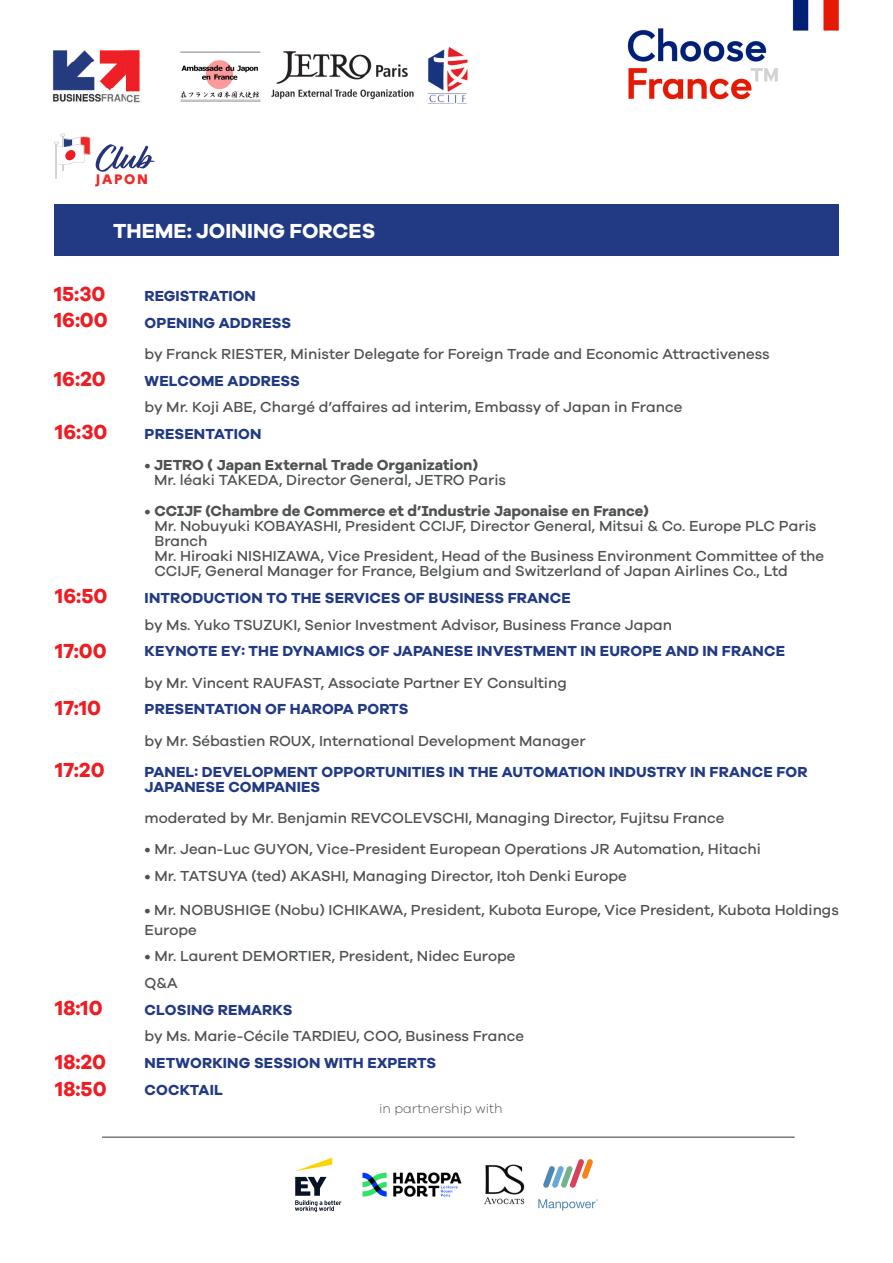
<style>
.page{position:relative;width:893px;height:1263px;background:#fff}
.page>*{position:absolute;margin:0;border:0;box-sizing:border-box;transform-origin:0 0}
.t1{font:700 21px "Galano Grotesque";color:#ee1d23}
.t2{font:700 21px "Galano Grotesque";color:#fff}
.Style_de_paragraphe{font:500 15px/15px "Galano Grotesque";color:#4f5252}
.t3{font:700 15px/15px "Galano Grotesque";letter-spacing:.01em;color:#223a84}
.t4{font:800 13.65px "Marianne";letter-spacing:.1em;color:#ee2926}
.t5{font:300 13.5px "Galano Grotesque";color:#4f5252}
.s1{font-family:"Galano Grotesque Alt";font-weight:700}
</style>
<div class="page">
<img style="left:627px;top:0;width:212px;height:100px">
<div style="left:54px;top:204px;width:785px;height:51px;background:#223a84"></div>
<hr style="left:56px;top:144px;width:1px;height:34px;background:#d2d3d2">
<svg style="left:54px;top:134px;width:101px;height:39px"></svg>
<img style="left:52px;top:50px;width:88px;height:53px">
<img style="left:271px;top:51px;width:143px;height:49px">
<img style="left:428px;top:48px;width:40px;height:55px">
<img style="left:181px;top:51px;width:79px;height:50px">
<svg style="left:543px;top:1159px;width:50px;height:29px"></svg>
<svg style="left:538px;top:1199px;width:60px;height:11px"></svg>
<svg style="left:296px;top:1157px;width:36px;height:14px"></svg>
<svg style="left:295px;top:1177px;width:46px;height:35px"></svg>
<img style="left:362px;top:1172px;width:100px;height:25px">
<img style="left:484px;top:1164px;width:41px;height:41px">
<hr style="left:102px;top:1136px;width:693px;height:2px;background:#7c7b7b">
<p class="t4" style="left:96px;top:171px;width:54px">JAPON</p>
<p class="t2" style="left:113px;top:218px;width:264px">THEME: JOINING FORCES</p>
<p class="t1" style="left:54px;top:281px;width:53px">15:30</p>
<p class="t1" style="left:54px;top:307px;width:55px">16:00</p>
<p class="t1" style="left:54px;top:366px;width:53px">16:20</p>
<p class="t1" style="left:55px;top:419px;width:54px">16:30</p>
<p class="t1" style="left:55px;top:583px;width:54px">16:50</p>
<p class="t1" style="left:55px;top:638px;width:53px">17:00</p>
<p class="t1" style="left:55px;top:695px;width:47px">17:10</p>
<p class="t1" style="left:55px;top:757px;width:51px">17:20</p>
<p class="t1" style="left:55px;top:995px;width:49px">18:10</p>
<p class="t1" style="left:55px;top:1048px;width:52px">18:20</p>
<p class="t1" style="left:55px;top:1076px;width:53px">18:50</p>
<p class="t3" style="left:145px;top:288px;width:113px">REGISTRATION</p>
<p class="t3" style="left:145px;top:315px;width:148px">OPENING ADDRESS</p>
<p class="Style_de_paragraphe" style="left:145px;top:346px;width:627px">by Franck RIESTER, Minister Delegate for Foreign Trade and Economic Attractiveness</p>
<p class="t3" style="left:145px;top:373px;width:157px">WELCOME ADDRESS</p>
<p class="Style_de_paragraphe" style="left:145px;top:399px;width:539px">by Mr. Koji ABE, Chargé d’affaires ad interim, Embassy of Japan in France</p>
<p class="t3" style="left:145px;top:426px;width:118px">PRESENTATION</p>
<p class="Style_de_paragraphe" style="left:154px;top:457px;width:353px;text-indent:-10px">• <span class="s1">JETRO ( Japan External Trade Organization)<br></span>Mr. léaki TAKEDA, Director General, JETRO Paris</p>
<p class="Style_de_paragraphe" style="left:154px;top:503px;width:671px;text-indent:-10px">• <span class="s1">CCIJF (Chambre de Commerce et d’Industrie Japonaise en France)<br></span>Mr. Nobuyuki KOBAYASHI, President CCIJF, Director General, Mitsui &amp; Co. Europe PLC Paris Branch<br>Mr. Hiroaki NISHIZAWA, Vice President, Head of the Business Environment Committee of the CCIJF, General Manager for France, Belgium and Switzerland of Japan Airlines Co., Ltd</p>
<p class="t3" style="left:145px;top:590px;width:428px">INTRODUCTION TO THE SERVICES OF BUSINESS FRANCE</p>
<p class="Style_de_paragraphe" style="left:145px;top:617px;width:529px">by Ms. Yuko TSUZUKI, Senior Investment Advisor, Business France Japan</p>
<p class="t3" style="left:145px;top:643px;width:642px">KEYNOTE EY: THE DYNAMICS OF JAPANESE INVESTMENT IN EUROPE AND IN FRANCE</p>
<p class="Style_de_paragraphe" style="left:145px;top:675px;width:424px">by Mr. Vincent RAUFAST, Associate Partner EY Consulting</p>
<p class="t3" style="left:145px;top:701px;width:265px">PRESENTATION OF HAROPA PORTS</p>
<p class="Style_de_paragraphe" style="left:145px;top:733px;width:443px">by Mr. Sébastien ROUX, International Development Manager</p>
<p class="t3" style="left:145px;top:764px;width:664px">PANEL: DEVELOPMENT OPPORTUNITIES IN THE AUTOMATION INDUSTRY IN FRANCE FOR<br>JAPANESE COMPANIES</p>
<p class="Style_de_paragraphe" style="left:145px;top:810px;width:581px">moderated by Mr. Benjamin REVCOLEVSCHI, Managing Director, Fujitsu France</p>
<p class="Style_de_paragraphe" style="left:145px;top:841px;width:618px">• Mr. Jean-Luc GUYON, Vice-President European Operations JR Automation, Hitachi</p>
<p class="Style_de_paragraphe" style="left:145px;top:868px;width:484px">• Mr. TATSUYA (ted) AKASHI, Managing Director, Itoh Denki Europe</p>
<p class="Style_de_paragraphe" style="left:145px;top:900px;width:696px;line-height:19.5px">• Mr. NOBUSHIGE (Nobu) ICHIKAWA, President, Kubota Europe, Vice President, Kubota Holdings<br>Europe</p>
<p class="Style_de_paragraphe" style="left:145px;top:948px;width:372px">• Mr. Laurent DEMORTIER, President, Nidec Europe</p>
<p class="Style_de_paragraphe" style="left:145px;top:975px;width:34px">Q&amp;A</p>
<p class="t3" style="left:145px;top:1001px;width:149px">CLOSING REMARKS</p>
<p class="Style_de_paragraphe" style="left:145px;top:1028px;width:381px">by Ms. Marie-Cécile TARDIEU, COO, Business France</p>
<p class="t3" style="left:145px;top:1055px;width:293px">NETWORKING SESSION WITH EXPERTS</p>
<p class="t3" style="left:145px;top:1082px;width:80px">COCKTAIL</p>
<p class="t5" style="left:379px;top:1100px;width:125px">in partnership with</p>
</div>
